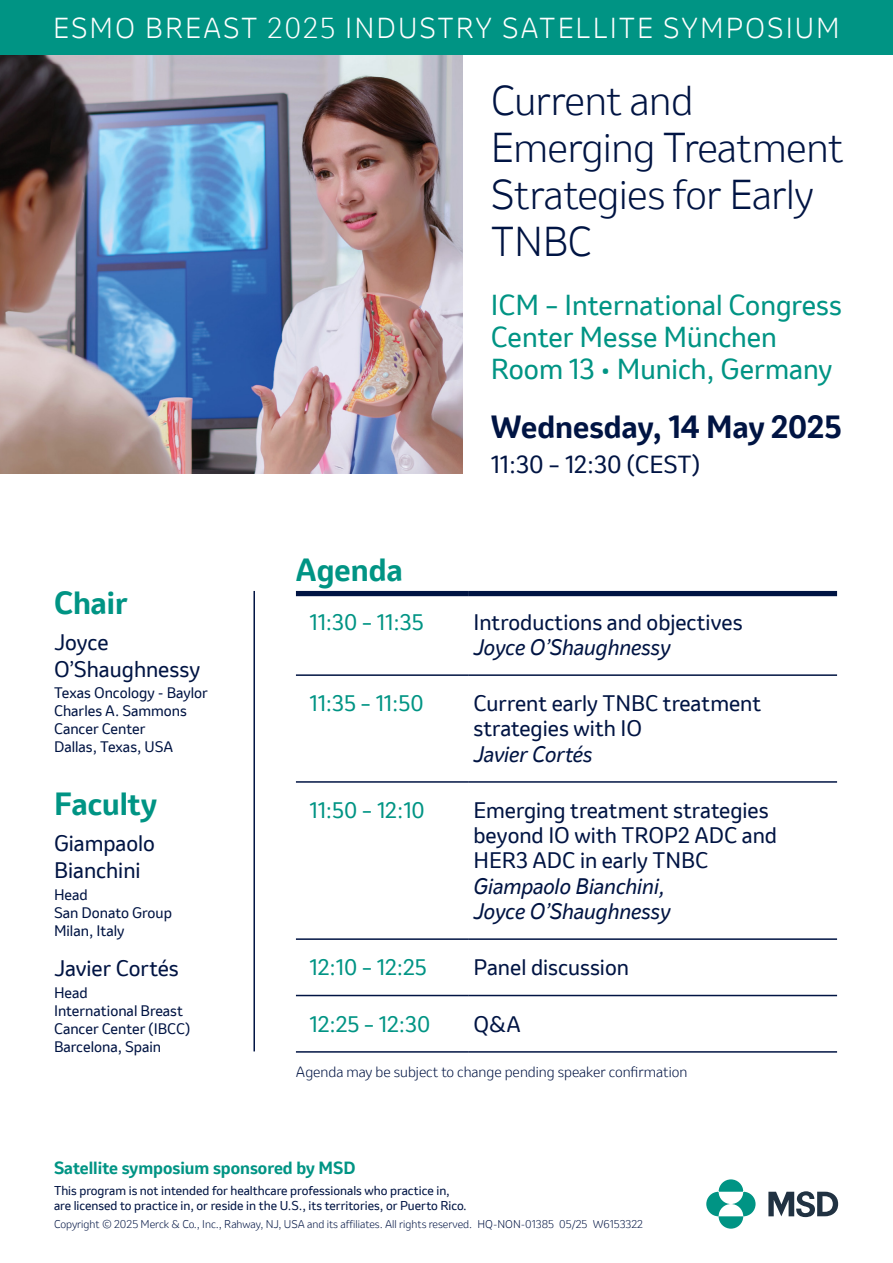
<style>
.page{position:relative;width:893px;height:1263px;background:#fff}
.page>*{position:absolute;margin:0;border:0;box-sizing:border-box;transform-origin:0 0}
._3__Title_of_Meeting{font:300 39px/46.8px "Invention";letter-spacing:-.01em;color:#001443}
._5__Day__Date_Month_Year{font:700 30px "Invention";color:#001443}
._7A___RIGHT__CHAIR_FACULTY{font:700 30px "Invention";color:#009484}
._9__AGENDA{font:700 30px "Invention";color:#009484}
._4__Venue_Room_City__Country{font:27px/32.4px "Invention";color:#009484}
.Eyebrow_in_green_band{font:300 27px "Invention";letter-spacing:.075em;color:#fff}
._6__Time{font:23.1px "Invention";color:#001443}
._10A__Agenda__Title{font:21px/25.2px "Invention";color:#001443}
._10A__Agenda_Time{font:21px "Invention";color:#009484}
._7B___RIGHT__Speaker_Name{font:21px/27px "Invention";color:#001443}
._10B__Speaker_name{font:italic 21px "Invention";color:#001443}
._2A__MSD_Meeting_Type{font:700 16.5px "Invention";color:#009484}
._7C___RIGHT__Title_Dept__Company__etc{font:14.25px/18px "Invention";color:#001443}
._10C__Agenda__Disclaimer{font:300 13.95px "Invention";color:#001443}
._12__This_Program_Disclaimer{font:12px/14.4px "Invention";color:#001443}
._11__Copyright{font:300 10.5px "Invention";color:#001443}
.s1{font-style:italic}
</style>
<div class="page">
<img style="left:0;top:55px;width:463px;height:419px">
<hr style="left:253px;top:591px;width:2px;height:460px;background:#001443">
<hr style="left:296px;top:674px;width:172px;height:2px;background:#001443">
<hr style="left:468px;top:674px;width:369px;height:2px;background:#001443">
<hr style="left:296px;top:781px;width:172px;height:2px;background:#001443">
<hr style="left:468px;top:781px;width:369px;height:2px;background:#001443">
<hr style="left:296px;top:938px;width:172px;height:2px;background:#001443">
<hr style="left:468px;top:938px;width:369px;height:2px;background:#001443">
<hr style="left:296px;top:995px;width:172px;height:1px;background:#001443">
<hr style="left:468px;top:995px;width:369px;height:1px;background:#001443">
<hr style="left:296px;top:1051px;width:172px;height:2px;background:#001443">
<hr style="left:468px;top:1051px;width:369px;height:2px;background:#001443">
<div style="left:296px;top:591px;width:172px;height:5px;background:#001443"></div>
<div style="left:468px;top:591px;width:369px;height:5px;background:#001443"></div>
<div style="left:0;top:0;width:893px;height:55px;background:#009484"></div>
<svg style="left:706px;top:1179px;width:50px;height:50px"></svg>
<svg style="left:768px;top:1191px;width:70px;height:26px"></svg>
<p class="Eyebrow_in_green_band" style="left:53px;top:10px;width:788px">ESMO BREAST 2025 INDUSTRY SATELLITE SYMPOSIUM</p>
<p class="_3__Title_of_Meeting" style="left:491px;top:77px;width:355px">Current and<br>Emerging Treatment<br>Strategies for Early<br>TNBC</p>
<p class="_4__Venue_Room_City__Country" style="left:491px;top:288px;width:352px">ICM – International Congress<br>Center Messe München<br>Room 13 • Munich, Germany</p>
<p class="_7A___RIGHT__CHAIR_FACULTY" style="left:54px;top:581px;width:75px">Chair</p>
<p class="_7B___RIGHT__Speaker_Name" style="left:54px;top:628px;width:148px">Joyce<br>O’Shaughnessy</p>
<p class="_7C___RIGHT__Title_Dept__Company__etc" style="left:54px;top:684px;width:155px">Texas Oncology - Baylor<br>Charles A. Sammons<br>Cancer Center<br>Dallas, Texas, USA</p>
<p class="_7A___RIGHT__CHAIR_FACULTY" style="left:54px;top:782px;width:104px">Faculty</p>
<p class="_7B___RIGHT__Speaker_Name" style="left:54px;top:830px;width:102px">Giampaolo<br>Bianchini</p>
<p class="_7C___RIGHT__Title_Dept__Company__etc" style="left:54px;top:885px;width:120px">Head<br>San Donato Group<br>Milan, Italy</p>
<p class="_7B___RIGHT__Speaker_Name" style="left:54px;top:955px;width:126px">Javier Cortés</p>
<p class="_7C___RIGHT__Title_Dept__Company__etc" style="left:54px;top:983px;width:138px">Head<br>International Breast<br>Cancer Center (IBCC)<br>Barcelona, Spain</p>
<p class="_9__AGENDA" style="left:296px;top:548px;width:108px">Agenda</p>
<p class="_5__Day__Date_Month_Year" style="left:491px;top:405px;width:352px">Wednesday, 14 May 2025</p>
<p class="_6__Time" style="left:491px;top:448px;width:211px">11:30 – 12:30 (CEST)</p>
<p class="_10A__Agenda_Time" style="left:309px;top:607px;width:116px">11:30 – 11:35</p>
<p class="_10A__Agenda__Title" style="left:473px;top:609px;width:271px">Introductions and objectives</p>
<p class="_10B__Speaker_name" style="left:473px;top:632px;width:199px">Joyce O’Shaughnessy</p>
<p class="_10A__Agenda_Time" style="left:309px;top:689px;width:116px">11:35 – 11:50</p>
<p class="_10A__Agenda__Title" style="left:473px;top:691px;width:289px">Current early TNBC treatment strategies with IO</p>
<p class="_10B__Speaker_name" style="left:473px;top:739px;width:120px">Javier Cortés</p>
<p class="_10A__Agenda_Time" style="left:309px;top:795px;width:117px">11:50 – 12:10</p>
<p class="_10A__Agenda__Title" style="left:473px;top:797px;width:305px">Emerging treatment strategies beyond IO with TROP2 ADC and<br>HER3 ADC in early TNBC<br><span class="s1">Giampaolo Bianchini,<br>Joyce O’Shaughnessy</span></p>
<p class="_10A__Agenda_Time" style="left:309px;top:953px;width:119px">12:10 – 12:25</p>
<p class="_10A__Agenda__Title" style="left:473px;top:955px;width:157px">Panel discussion</p>
<p class="_10A__Agenda_Time" style="left:309px;top:1009px;width:122px">12:25 – 12:30</p>
<p class="_10A__Agenda__Title" style="left:473px;top:1011px;width:49px">Q&amp;A</p>
<p class="_10C__Agenda__Disclaimer" style="left:296px;top:1062px;width:393px">Agenda may be subject to change pending speaker confirmation</p>
<p class="_2A__MSD_Meeting_Type" style="left:54px;top:1156px;width:303px">Satellite symposium sponsored by MSD</p>
<p class="_12__This_Program_Disclaimer" style="left:54px;top:1183px;width:414px">This program is not intended for healthcare professionals who practice in, are licensed to practice in, or reside in the U.S., its territories, or Puerto Rico.</p>
<p class="_11__Copyright" style="left:54px;top:1217px;width:590px">Copyright © 2025 Merck &amp; Co., Inc., Rahway, NJ, USA and its affiliates. All rights reserved. HQ-NON-01385 05/25 W6153322</p>
</div>
